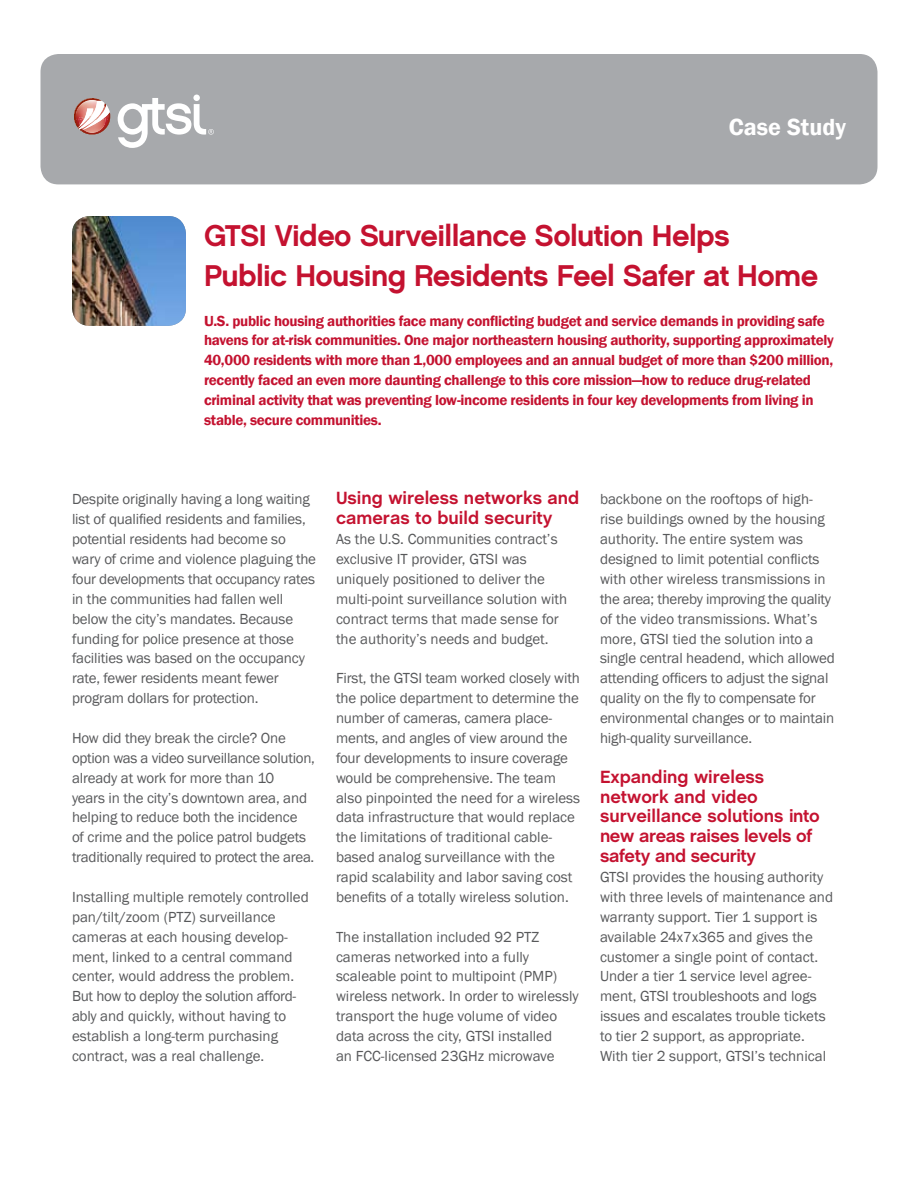
<style>
.page{position:relative;width:918px;height:1188px;background:#fff}
.page>*{position:absolute;margin:0;border:0;box-sizing:border-box;transform-origin:0 0}
.t1{font:30px/39.8px "Chalet New York Nineteen Sixty";letter-spacing:-.02em;color:#c41230}
.t2{font:600 24px "Franklin Gothic";color:#fff}
.t3{font:700 18px/19.8px "Chalet";color:#c41230}
.t4{font:15px/19.8px "Franklin Gothic";color:#58595b}
.t5{font:600 15px/19.8px "Franklin Gothic";letter-spacing:-.02em;color:#c41230}
</style>
<div class="page">
<div style="left:40px;top:54px;width:838px;height:130px;background:#a7a9ac;border-radius:18px"></div>
<svg style="left:74px;top:98px;width:36px;height:37px"></svg>
<svg style="left:118px;top:98px;width:96px;height:50px"></svg>
<div style="left:193px;top:95px;width:7px;height:6px;background:#fff;border-radius:50%"></div>
<img style="left:72px;top:216px;width:114px;height:110px;border-radius:18px">
<h2 class="t2" style="left:729px;top:112px;width:119px">Case Study</h2>
<h1 class="t1" style="left:204px;top:216px;width:616px">GTSI Video Surveillance Solution Helps<br>Public Housing Residents Feel Safer at Home</h1>
<p class="t5" style="left:204px;top:311px;width:631px">U.S. public housing authorities face many conflicting budget and service demands in providing safe havens for at-risk communities. One major northeastern housing authority, supporting approximately 40,000 residents with more than 1,000 employees and an annual budget of more than $200 million, recently faced an even more daunting challenge to this core mission—how to reduce drug-related criminal activity that was preventing low-income residents in four key developments from living in stable, secure communities.</p>
<p class="t4" style="left:72px;top:490px;width:246px">Despite originally having a long waiting list of qualified residents and families, potential residents had become so wary of crime and violence plaguing the four developments that occupancy rates in the communities had fallen well below the city’s mandates. Because funding for police presence at those facilities was based on the occupancy rate, fewer residents meant fewer program dollars for protection.</p>
<p class="t4" style="left:72px;top:728px;width:244px">How did they break the circle? One option was a video surveillance solution, already at work for more than 10<br>years in the city’s downtown area, and helping to reduce both the incidence<br>of crime and the police patrol budgets traditionally required to protect the area.</p>
<p class="t4" style="left:72px;top:887px;width:238px">Installing multiple remotely controlled pan/tilt/zoom (PTZ) surveillance cameras at each housing develop&shy;ment, linked to a central command center, would address the problem.<br>But how to deploy the solution afford&shy;ably and quickly, without having to establish a long-term purchasing contract, was a real challenge.</p>
<p class="t3" style="left:336px;top:489px;width:245px">Using wireless networks and cameras to build security</p>
<p class="t4" style="left:336px;top:530px;width:233px">As the U.S. Communities contract’s exclusive IT provider, GTSI was uniquely positioned to deliver the multi-point surveillance solution with contract terms that made sense for the authority’s needs and budget.</p>
<p class="t4" style="left:336px;top:669px;width:246px">First, the GTSI team worked closely with the police department to determine the number of cameras, camera place&shy;ments, and angles of view around the four developments to insure coverage would be comprehensive. The team also pinpointed the need for a wireless data infrastructure that would replace the limitations of traditional cable&shy;based analog surveillance with the rapid scalability and labor saving cost benefits of a totally wireless solution.</p>
<p class="t4" style="left:336px;top:927px;width:244px">The installation included 92 PTZ cameras networked into a fully scaleable point to multipoint (PMP) wireless network. In order to wirelessly transport the huge volume of video data across the city, GTSI installed<br>an FCC-licensed 23GHz microwave</p>
<p class="t4" style="left:600px;top:490px;width:236px">backbone on the rooftops of high&shy;rise buildings owned by the housing authority. The entire system was designed to limit potential conflicts with other wireless transmissions in the area; thereby improving the quality of the video transmissions. What’s more, GTSI tied the solution into a single central headend, which allowed attending officers to adjust the signal quality on the fly to compensate for environmental changes or to maintain high-quality surveillance.</p>
<p class="t3" style="left:600px;top:768px;width:221px">Expanding wireless network and video surveillance solutions into new areas raises levels of safety and security</p>
<p class="t4" style="left:600px;top:867px;width:235px">GTSI provides the housing authority with three levels of maintenance and warranty support. Tier 1 support is available 24x7x365 and gives the customer a single point of contact.<br>Under a tier 1 service level agree&shy;ment, GTSI troubleshoots and logs issues and escalates trouble tickets to tier 2 support, as appropriate.<br>With tier 2 support, GTSI’s technical</p>
</div>
